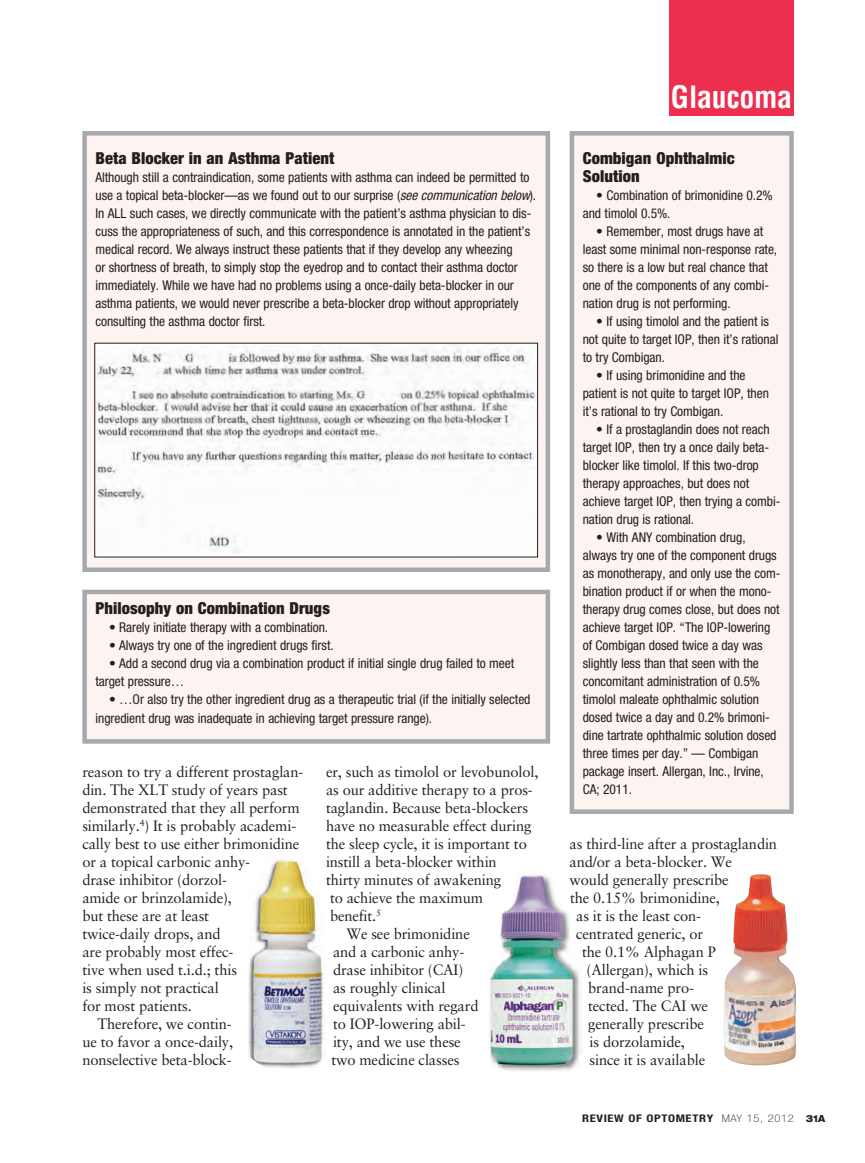
<style>
.page{position:relative;width:865px;height:1163px;background:#fff}
.page>*{position:absolute;margin:0;border:0;box-sizing:border-box;transform-origin:0 0}
.t1{font:700 condensed 30px "Helvetica";letter-spacing:-.01em;color:#fff}
.t2{font:900 condensed 16.5px/18px "Helvetica Neue";letter-spacing:.005em;color:#231f20}
.t3{font:15px "Sabon";letter-spacing:-.01em;color:#231f20}
.t4{font:condensed 13.5px/18px "Helvetica Neue";letter-spacing:-.005em;color:#231f20}
.t5{font:700 condensed 10.5px "Helvetica Neue";letter-spacing:.05em;color:#231f20;scale:1.2 1}
.s1{font-style:italic}
.s2{font-weight:100}
.s3{font-weight:800;font-stretch:expanded;font-size:9.75px}
</style>
<div class="page">
<div style="left:669px;top:0;width:124px;height:115px;background:#ee2e4e"></div>
<img style="left:248px;top:859px;width:77px;height:209px">
<img style="left:488px;top:874px;width:93px;height:197px">
<img style="left:724px;top:874px;width:72px;height:192px">
<div style="left:572px;top:133px;width:219px;height:678px;background:#fdf4f2"></div>
<div style="left:569px;top:131px;width:224px;height:682px;border:4px solid #a8a9ad"></div>
<div style="left:85px;top:133px;width:463px;height:436px;background:#fdf4f2"></div>
<div style="left:82px;top:131px;width:468px;height:441px;border:4px solid #a8a9ad"></div>
<img style="left:96px;top:345px;width:440px;height:209px">
<div style="left:94px;top:343px;width:444px;height:214px;border:1px solid #231f20"></div>
<div style="left:85px;top:591px;width:463px;height:150px;background:#fdf4f2"></div>
<div style="left:82px;top:589px;width:468px;height:154px;border:4px solid #a8a9ad"></div>
<p class="t2" style="left:95px;top:151px;width:240px">Beta Blocker in an Asthma Patient</p>
<p class="t4" style="left:95px;top:169px;width:442px">Although still a contraindication, some patients with asthma can indeed be permitted to use a topical beta-blocker—as we found out to our surprise (<span class="s1">see communication below</span>).<br>In ALL such cases, we directly communicate with the patient’s asthma physician to dis&shy;cuss the appropriateness of such, and this correspondence is annotated in the patient’s medical record. We always instruct these patients that if they develop any wheezing<br>or shortness of breath, to simply stop the eyedrop and to contact their asthma doctor immediately. While we have had no problems using a once-daily beta-blocker in our asthma patients, we would never prescribe a beta-blocker drop without appropriately consulting the asthma doctor first.</p>
<p class="t2" style="left:95px;top:601px;width:236px">Philosophy on Combination Drugs</p>
<p class="t4" style="left:109px;top:619px;width:221px">• Rarely initiate therapy with a combination.</p>
<p class="t4" style="left:109px;top:637px;width:226px">• Always try one of the ingredient drugs first.</p>
<p class="t4" style="left:95px;top:655px;width:420px;text-indent:14px">• Add a second drug via a combination product if initial single drug failed to meet target pressure…</p>
<p class="t4" style="left:95px;top:691px;width:436px;text-indent:14px">• …Or also try the other ingredient drug as a therapeutic trial (if the initially selected ingredient drug was inadequate in achieving target pressure range).</p>
<p class="t3" style="left:82px;top:765px;width:222px">reason to try a different prostaglan-</p>
<p class="t3" style="left:82px;top:783px;width:207px">din. The XLT study of years past</p>
<p class="t3" style="left:82px;top:801px;width:219px">demonstrated that they all perform</p>
<p class="t3" style="left:82px;top:819px;width:215px">similarly.<sup>4</sup>) It is probably academi-</p>
<p class="t3" style="left:82px;top:837px;width:219px">cally best to use either brimonidine</p>
<p class="t3" style="left:82px;top:855px;width:169px">or a topical carbonic anhy-</p>
<p class="t3" style="left:82px;top:873px;width:146px">drase inhibitor (dorzol-</p>
<p class="t3" style="left:82px;top:891px;width:151px">amide or brinzolamide),</p>
<p class="t3" style="left:82px;top:909px;width:128px">but these are at least</p>
<p class="t3" style="left:82px;top:927px;width:140px">twice-daily drops, and</p>
<p class="t3" style="left:82px;top:945px;width:152px">are probably most effec-</p>
<p class="t3" style="left:82px;top:963px;width:156px">tive when used t.i.d.; this</p>
<p class="t3" style="left:82px;top:981px;width:138px">is simply not practical</p>
<p class="t3" style="left:82px;top:999px;width:111px">for most patients.</p>
<p class="t3" style="left:97px;top:1017px;width:136px">Therefore, we contin-</p>
<p class="t3" style="left:82px;top:1035px;width:152px">ue to favor a once-daily,</p>
<p class="t3" style="left:82px;top:1053px;width:151px">nonselective beta-block-</p>
<p class="t3" style="left:326px;top:765px;width:214px">er, such as timolol or levobunolol,</p>
<p class="t3" style="left:326px;top:783px;width:208px">as our additive therapy to a pros-</p>
<p class="t3" style="left:326px;top:801px;width:204px">taglandin. Because beta-blockers</p>
<p class="t3" style="left:326px;top:819px;width:207px">have no measurable effect during</p>
<p class="t3" style="left:326px;top:837px;width:202px">the sleep cycle, it is important to</p>
<p class="t3" style="left:326px;top:855px;width:172px">instill a beta-blocker within</p>
<p class="t3" style="left:326px;top:873px;width:177px">thirty minutes of awakening</p>
<p class="t3" style="left:330px;top:891px;width:154px">to achieve the maximum</p>
<p class="t3" style="left:330px;top:909px;width:53px">benefit.<sup>5</sup></p>
<p class="t3" style="left:346px;top:927px;width:125px">We see brimonidine</p>
<p class="t3" style="left:333px;top:945px;width:133px">and a carbonic anhy-</p>
<p class="t3" style="left:333px;top:963px;width:132px">drase inhibitor (CAI)</p>
<p class="t3" style="left:333px;top:981px;width:114px">as roughly clinical</p>
<p class="t3" style="left:333px;top:999px;width:147px">equivalents with regard</p>
<p class="t3" style="left:333px;top:1017px;width:134px">to IOP-lowering abil-</p>
<p class="t3" style="left:333px;top:1035px;width:129px">ity, and we use these</p>
<p class="t3" style="left:331px;top:1053px;width:129px">two medicine classes</p>
<p class="t1" style="left:671px;top:86px;width:123px">Glaucoma</p>
<p class="t2" style="left:582px;top:151px;width:153px">Combigan Ophthalmic<br>Solution</p>
<p class="t4" style="left:582px;top:187px;width:191px;text-indent:14px">• Combination of brimonidine 0.2% and timolol 0.5%.</p>
<p class="t4" style="left:582px;top:223px;width:196px;text-indent:14px">• Remember, most drugs have at least some minimal non-response rate, so there is a low but real chance that one of the components of any combi&shy;nation drug is not performing.</p>
<p class="t4" style="left:582px;top:313px;width:197px;text-indent:14px">• If using timolol and the patient is not quite to target IOP, then it’s rational to try Combigan.</p>
<p class="t4" style="left:582px;top:367px;width:188px;text-indent:14px">• If using brimonidine and the patient is not quite to target IOP, then it’s rational to try Combigan.</p>
<p class="t4" style="left:582px;top:421px;width:199px;text-indent:14px">• If a prostaglandin does not reach target IOP, then try a once daily beta&shy;blocker like timolol. If this two-drop therapy approaches, but does not achieve target IOP, then trying a combi&shy;nation drug is rational.</p>
<p class="t4" style="left:582px;top:529px;width:199px;text-indent:14px">• With ANY combination drug, always try one of the component drugs as monotherapy, and only use the com&shy;bination product if or when the mono&shy;therapy drug comes close, but does not achieve target IOP. “The IOP-lowering of Combigan dosed twice a day was slightly less than that seen with the concomitant administration of 0.5% timolol maleate ophthalmic solution dosed twice a day and 0.2% brimoni&shy;dine tartrate ophthalmic solution dosed three times per day.” — Combigan package insert. Allergan, Inc., Irvine, CA; 2011.</p>
<p class="t3" style="left:569px;top:837px;width:209px">as third-line after a prostaglandin</p>
<p class="t3" style="left:569px;top:855px;width:164px">and/or a beta-blocker. We</p>
<p class="t3" style="left:569px;top:873px;width:161px">would generally prescribe</p>
<p class="t3" style="left:570px;top:891px;width:151px">the 0.15% brimonidine,</p>
<p class="t3" style="left:576px;top:909px;width:126px">as it is the least con-</p>
<p class="t3" style="left:576px;top:927px;width:128px">centrated generic, or</p>
<p class="t3" style="left:582px;top:945px;width:135px">the 0.1% Alphagan P</p>
<p class="t3" style="left:586px;top:963px;width:123px">(Allergan), which is</p>
<p class="t3" style="left:588px;top:981px;width:107px">brand-name pro-</p>
<p class="t3" style="left:588px;top:999px;width:121px">tected. The CAI we</p>
<p class="t3" style="left:588px;top:1017px;width:117px">generally prescribe</p>
<p class="t3" style="left:589px;top:1035px;width:97px">is dorzolamide,</p>
<p class="t3" style="left:589px;top:1053px;width:117px">since it is available</p>
<p class="t5" style="left:582px;top:1113px;width:204px">REVIEW OF OPTOMETRY <span class="s2">MAY 15, 2012</span> <span class="s3">31A</span></p>
</div>
